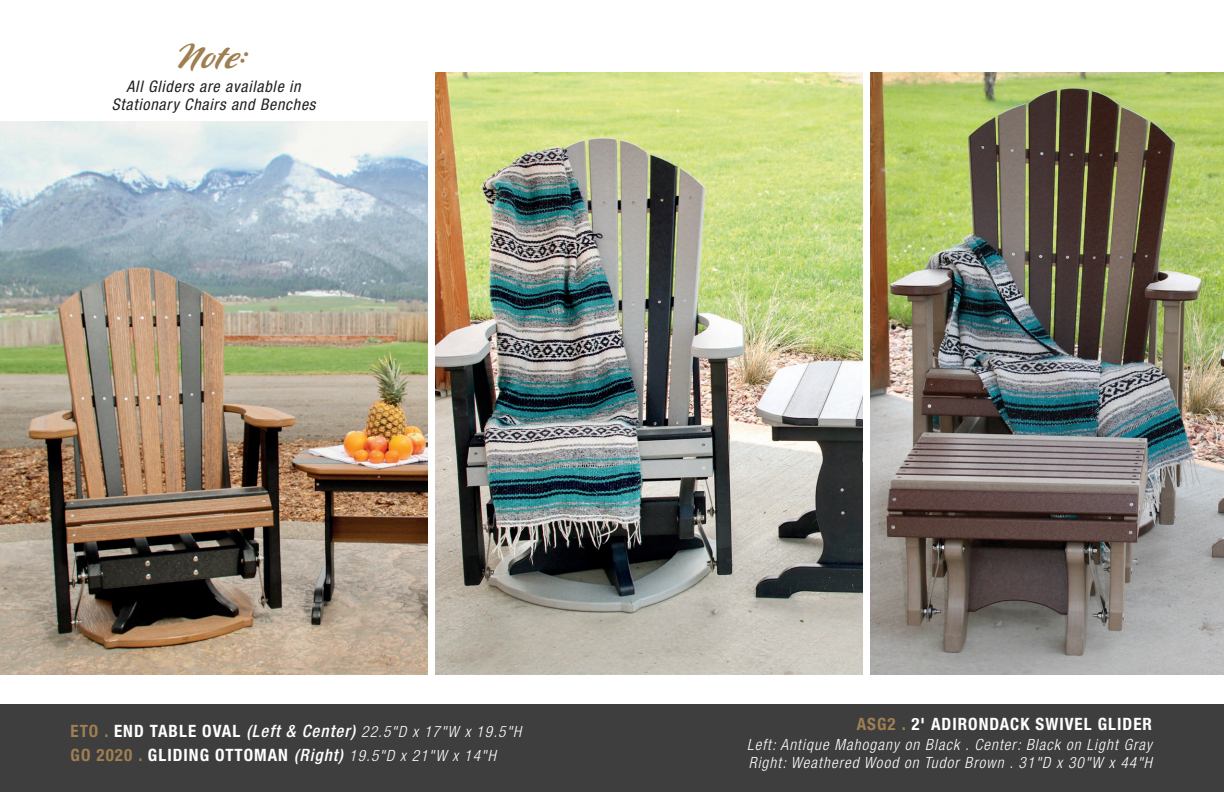
<style>
.page{position:relative;width:1224px;height:792px;background:#fff}
.page>*{position:absolute;margin:0;border:0;box-sizing:border-box;transform-origin:0 0}
.t1{font:40px "P22 Pooper Black Pro";color:#9e7f51}
.t2{font:700 condensed 17px "Helvetica Neue LT Std";letter-spacing:.06em;color:#fff}
.t3{font:italic condensed 16px "Helvetica Neue LT Std";letter-spacing:.05em;color:#231f20}
.t4{font:italic 300 condensed 15.6px "Helvetica Neue LT Std";letter-spacing:.07em;color:#fff}
.s1{font-weight:700;font-style:normal;font-size:17px;color:#9e7f51}
.s2{font-weight:700;font-style:normal;font-size:17px}
.s3{font-weight:500;font-size:17px}
.s4{color:#9e7f51}
</style>
<div class="page">
<div style="left:0;top:704px;width:1224px;height:88px;background:#3e3e3f"></div>
<img style="left:0;top:122px;width:427px;height:552px">
<img style="left:435px;top:72px;width:427px;height:602px">
<img style="left:870px;top:72px;width:354px;height:602px">
<p class="t1" style="left:179px;top:37px;width:71px">Note:</p>
<p class="t3" style="left:126px;top:77px;width:176px">All Gliders are available in</p>
<p class="t3" style="left:112px;top:95px;width:205px">Stationary Chairs and Benches</p>
<p class="t4" style="left:71px;top:723px;width:452px"><span class="s1">ETO .</span> <span class="s2">END TABLE OVAL</span> <span class="s3">(Left &amp; Center)</span> 22.5"D x 17"W x 19.5"H</p>
<p class="t4" style="left:71px;top:747px;width:427px"><span class="s1">GO 2020 .</span> <span class="s2">GLIDING OTTOMAN</span> <span class="s3">(Right)</span> 19.5"D x 21"W x 14"H</p>
<p class="t2" style="left:857px;top:714px;width:297px"><span class="s4">ASG2 .</span> 2' ADIRONDACK SWIVEL GLIDER</p>
<p class="t4" style="left:747px;top:736px;width:406px">Left: Antique Mahogany on Black . Center: Black on Light Gray</p>
<p class="t4" style="left:749px;top:754px;width:405px">Right: Weathered Wood on Tudor Brown . 31"D x 30"W x 44"H</p>
</div>
